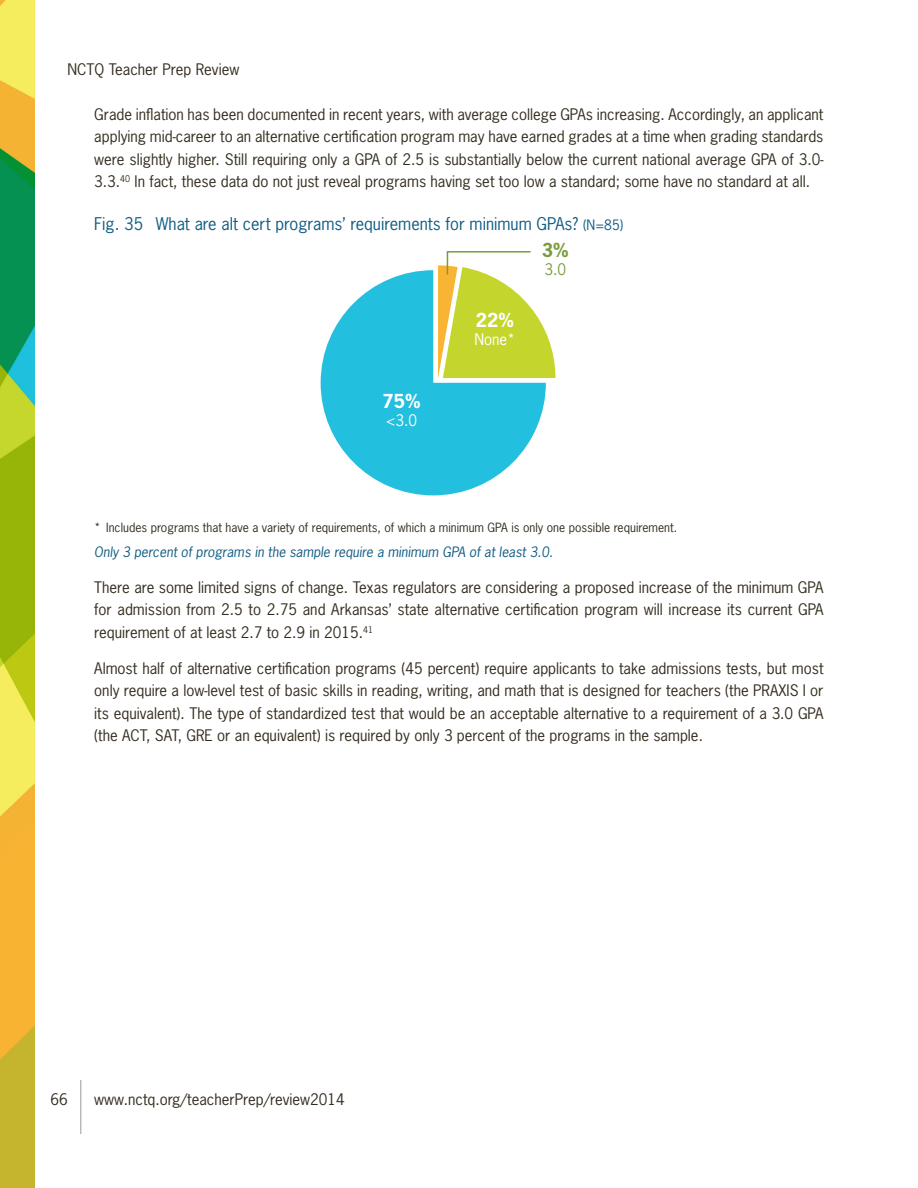
<style>
.page{position:relative;width:918px;height:1188px;background:#fff}
.page>*{position:absolute;margin:0;border:0;box-sizing:border-box;transform-origin:0 0}
.t1{font:700 18.15px "News Gothic";color:#fff}
.t2{font:700 18.15px "News Gothic";color:#799c3d}
.figure_title{font:16.5px "News Gothic Std";color:#135d83}
.paragraph{font:15px/22.5px "News Gothic Std";color:#342d1f;text-align:justify}
.t3{font:15px "News Gothic";color:#fff}
.t4{font:15px "News Gothic";color:#799c3d}
.figure_note{font:italic 13.5px "News Gothic Std";color:#135d83}
.figure_footnote{font:12px "News Gothic Std";color:#342d1f}
.s1{font-size:13.5px}
</style>
<div class="page">
<hr style="left:80px;top:1080px;width:1px;height:54px;background:#9f9992">
<img style="left:0;top:0;width:35px;height:1188px">
<svg style="left:321px;top:270px;width:225px;height:225px;fill:#22bfde"></svg>
<svg style="left:438px;top:251px;width:117px;height:127px"></svg>
<p class="paragraph" style="left:68px;top:58px;width:173px">NCTQ Teacher Prep Review</p>
<p class="paragraph" style="left:94px;top:103px;width:731px">Grade inflation has been documented in recent years, with average college GPAs increasing. Accordingly, an applicant applying mid-career to an alternative certification program may have earned grades at a time when grading standards were slightly higher. Still requiring only a GPA of 2.5 is substantially below the current national average GPA of 3.0- 3.3.<sup>40</sup> In fact, these data do not just reveal programs having set too low a standard; some have no standard at all.</p>
<p class="figure_title" style="left:94px;top:213px;width:531px">Fig. 35 What are alt cert programs’ requirements for minimum GPAs? <span class="s1">(N=85)</span></p>
<p class="t2" style="left:542px;top:238px;width:28px">3%</p>
<p class="t4" style="left:544px;top:260px;width:23px">3.0</p>
<p class="t1" style="left:476px;top:309px;width:40px">22%</p>
<p class="t3" style="left:474px;top:330px;width:42px">None*</p>
<p class="t1" style="left:382px;top:389px;width:40px">75%</p>
<p class="t3" style="left:386px;top:410px;width:33px">&lt;3.0</p>
<p class="figure_footnote" style="left:94px;top:520px;width:584px">* Includes programs that have a variety of requirements, of which a minimum GPA is only one possible requirement.</p>
<p class="figure_note" style="left:94px;top:543px;width:460px">Only 3 percent of programs in the sample require a minimum GPA of at least 3.0.</p>
<p class="paragraph" style="left:94px;top:576px;width:731px">There are some limited signs of change. Texas regulators are considering a proposed increase of the minimum GPA for admission from 2.5 to 2.75 and Arkansas’ state alternative certification program will increase its current GPA requirement of at least 2.7 to 2.9 in 2015.<sup>41</sup></p>
<p class="paragraph" style="left:94px;top:657px;width:731px">Almost half of alternative certification programs (45 percent) require applicants to take admissions tests, but most only require a low-level test of basic skills in reading, writing, and math that is designed for teachers (the PRAXIS I or its equivalent). The type of standardized test that would be an acceptable alternative to a requirement of a 3.0 GPA (the ACT, SAT, GRE or an equivalent) is required by only 3 percent of the programs in the sample.</p>
<p class="paragraph" style="left:51px;top:1088px;width:19px">66</p>
<p class="paragraph" style="left:94px;top:1088px;width:252px">www.nctq.org/teacherPrep/review2014</p>
</div>
